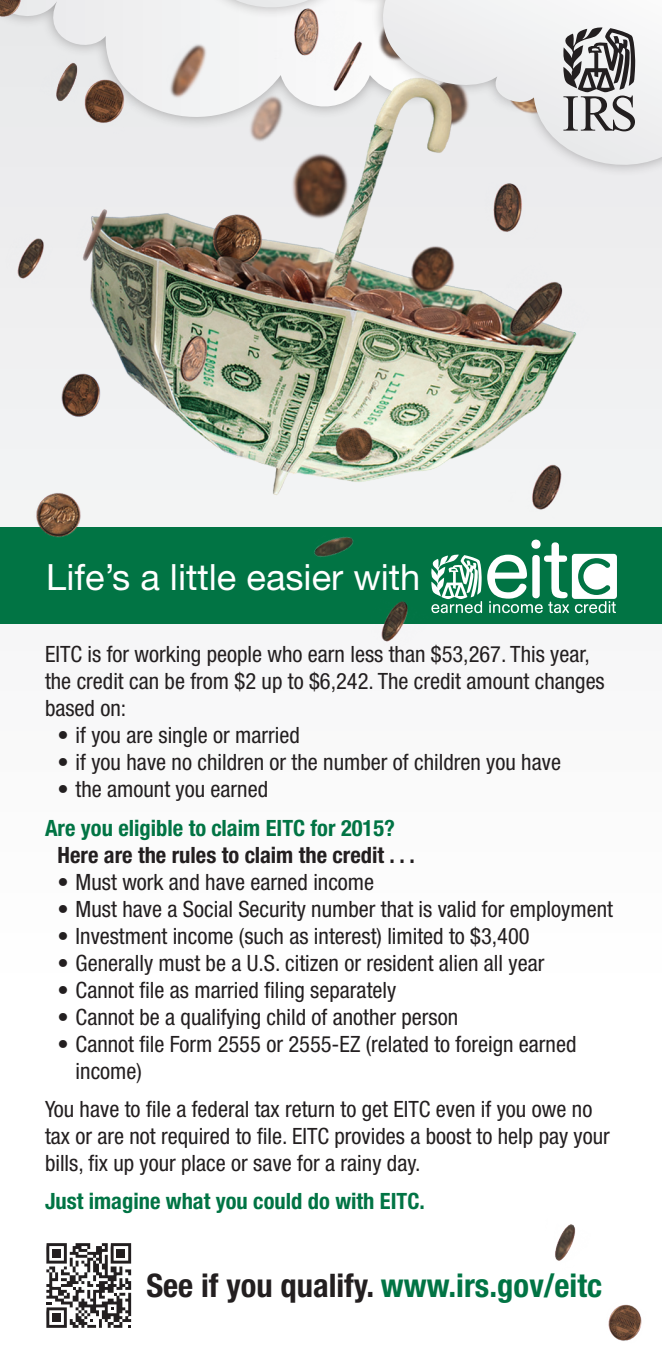
<style>
.page{position:relative;width:662px;height:1350px;background:#fff}
.page>*{position:absolute;margin:0;border:0;box-sizing:border-box;transform-origin:0 0}
.t1{font:36.25px "Helvetica Neue LT Std";color:#fff}
.t2{font:700 condensed 32.5px "Helvetica Neue LT Std";color:#231f20}
.body{font:condensed 22.5px/27px "Helvetica Neue LT Std";color:#231f20}
.answer{font:700 condensed 22.5px "Helvetica Neue LT Std";color:#231f20}
.body-2{font:700 condensed 22.5px "Helvetica Neue LT Std";color:#017444}
.questions{font:700 condensed 22.5px "Helvetica Neue LT Std";color:#017444}
.s1{color:#017444}
</style>
<div class="page">
<img style="left:555px;top:1224px;width:87px;height:117px">
<img style="left:0;top:113px;width:662px;height:531px">
<img style="left:251px;top:405px;width:180px;height:178px">
<img style="left:0;top:0;width:34px;height:113px">
<div style="left:34px;top:0;width:628px;height:178px;background:#231f20;opacity:.35"></div>
<svg style="left:235px;top:0;width:427px;height:180px"></svg>
<svg style="left:46px;top:1243px;width:85px;height:85px"></svg>
<svg style="left:562px;top:27px;width:73px;height:104px"></svg>
<svg style="left:431px;top:540px;width:186px;height:73px"></svg>
<p class="t1" style="left:46px;top:556px;width:375px">Life’s a little easier with</p>
<p class="body" style="left:45px;top:641px;width:561px">EITC is for working people who earn less than $53,267. This year, the credit can be from $2 up to $6,242. The credit amount changes based on:</p>
<p class="body" style="left:58px;top:722px;width:243px">• if you are single or married</p>
<p class="body" style="left:58px;top:749px;width:505px">• if you have no children or the number of children you have</p>
<p class="body" style="left:58px;top:776px;width:212px">• the amount you earned</p>
<p class="questions" style="left:45px;top:814px;width:351px">Are you eligible to claim EITC for 2015?</p>
<p class="answer" style="left:58px;top:841px;width:359px">Here are the rules to claim the credit . . .</p>
<p class="body" style="left:58px;top:868px;width:318px">• Must work and have earned income</p>
<p class="body" style="left:58px;top:895px;width:556px">• Must have a Social Security number that is valid for employment</p>
<p class="body" style="left:58px;top:922px;width:473px">• Investment income (such as interest) limited to $3,400</p>
<p class="body" style="left:58px;top:949px;width:488px">• Generally must be a U.S. citizen or resident alien all year</p>
<p class="body" style="left:58px;top:976px;width:340px">• Cannot file as married filing separately</p>
<p class="body" style="left:58px;top:1003px;width:402px">• Cannot be a qualifying child of another person</p>
<p class="body" style="left:76px;top:1030px;width:502px;text-indent:-18px">• Cannot file Form 2555 or 2555-EZ (related to foreign earned income)</p>
<p class="body" style="left:45px;top:1095px;width:566px">You have to file a federal tax return to get EITC even if you owe no tax or are not required to file. EITC provides a boost to help pay your bills, fix up your place or save for a rainy day.</p>
<p class="body-2" style="left:45px;top:1187px;width:381px">Just imagine what you could do with EITC.</p>
<p class="t2" style="left:146px;top:1266px;width:457px">See if you qualify. <span class="s1">www.irs.gov/eitc</span></p>
</div>
